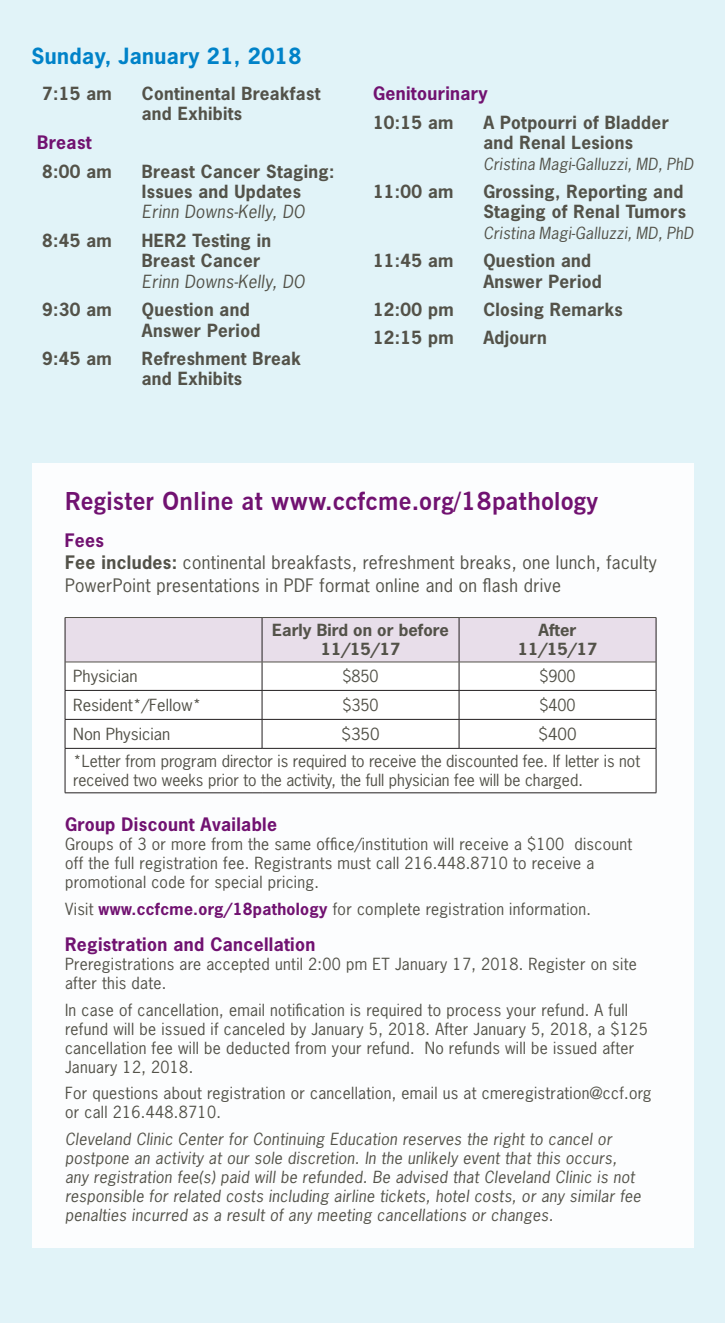
<style>
.page{position:relative;width:725px;height:1323px;background:#fff}
.page>*{position:absolute;margin:0;border:0;box-sizing:border-box;transform-origin:0 0}
.heading{font:700 24.5px "News Gothic BT";letter-spacing:.02em;color:#711271}
.Header-main{font:700 21px "News Gothic Std";letter-spacing:.02em;color:#0082c8}
.Copy-geninfo{font:17.5px/22.8px "News Gothic Std";letter-spacing:.02em;color:#535249}
.agenda-sessions{font:700 17.5px "News Gothic Std";letter-spacing:.02em;color:#711271}
.agenda-main{font:700 17.15px/20.5px "News Gothic Std";letter-spacing:.02em;color:#535249}
.agenda-speakers{font:italic 17.15px "News Gothic Std";letter-spacing:.02em;color:#535249}
.Copy-geninfo-2{font:15.75px/18.9px "News Gothic Std";letter-spacing:.02em;color:#535249}
.Copy-geninfo-3{font:italic 15.75px/18.9px "News Gothic Std";letter-spacing:.02em;color:#535249}
.Copy-geninfo-4{font:15.75px/18.9px "News Gothic Std";color:#535249}
.agenda-speakers-2{font:italic 15.75px "News Gothic Std";letter-spacing:.02em;color:#535249}
.t1{font:700 15.75px/18.9px "News Gothic Std";color:#535249;text-align:center;scale:1.05 1}
.Copy-geninfo-5{font:15.75px "News Gothic Std";color:#535249;scale:1.05 1}
.Copy-geninfo-6{font:15.75px "News Gothic Std";letter-spacing:.02em;color:#535249;scale:1.05 1}
.s1{font-weight:700}
.s2{font-weight:700;color:#711271}
</style>
<div class="page">
<div style="left:0;top:0;width:724px;height:1323px;background:#e1f3f8"></div>
<div style="left:32px;top:463px;width:661px;height:785px;background:#fff"></div>
<svg style="left:66px;top:792px;width:589px;height:1px"></svg>
<svg style="left:65px;top:618px;width:591px;height:130px"></svg>
<hr style="left:65px;top:749px;width:1px;height:44px;background:#231f20">
<hr style="left:655px;top:749px;width:1px;height:44px;background:#231f20">
<hr style="left:65px;top:690px;width:197px;height:1px;background:#231f20">
<hr style="left:262px;top:690px;width:197px;height:1px;background:#231f20">
<hr style="left:459px;top:690px;width:197px;height:1px;background:#231f20">
<hr style="left:65px;top:719px;width:197px;height:1px;background:#231f20">
<hr style="left:262px;top:719px;width:197px;height:1px;background:#231f20">
<hr style="left:459px;top:719px;width:197px;height:1px;background:#231f20">
<hr style="left:65px;top:748px;width:197px;height:1px;background:#231f20">
<hr style="left:262px;top:748px;width:197px;height:1px;background:#231f20">
<hr style="left:459px;top:748px;width:197px;height:1px;background:#231f20">
<hr style="left:65px;top:793px;width:197px;height:1px;background:#231f20">
<hr style="left:262px;top:793px;width:197px;height:1px;background:#231f20">
<hr style="left:459px;top:793px;width:197px;height:1px;background:#231f20">
<hr style="left:65px;top:617px;width:197px;height:1px;background:#535249">
<hr style="left:262px;top:617px;width:197px;height:1px;background:#535249">
<hr style="left:459px;top:617px;width:197px;height:1px;background:#535249">
<hr style="left:65px;top:662px;width:197px;height:1px;background:#535249">
<hr style="left:262px;top:662px;width:197px;height:1px;background:#535249">
<hr style="left:459px;top:662px;width:196px;height:1px;background:#535249">
<p class="Header-main" style="left:32px;top:42px;width:271px">Sunday, January 21, 2018</p>
<p class="agenda-main" style="left:42px;top:83px;width:71px">7:15 am</p>
<p class="agenda-main" style="left:142px;top:83px;width:180px">Continental Breakfast and Exhibits</p>
<p class="agenda-sessions" style="left:37px;top:131px;width:56px">Breast</p>
<p class="agenda-main" style="left:42px;top:161px;width:71px">8:00 am</p>
<p class="agenda-main" style="left:142px;top:161px;width:194px">Breast Cancer Staging:<br>Issues and Updates</p>
<p class="agenda-speakers" style="left:142px;top:201px;width:164px">Erinn Downs-Kelly, DO</p>
<p class="agenda-main" style="left:42px;top:230px;width:71px">8:45 am</p>
<p class="agenda-main" style="left:142px;top:230px;width:131px">HER2 Testing in<br>Breast Cancer</p>
<p class="agenda-speakers" style="left:142px;top:270px;width:164px">Erinn Downs-Kelly, DO</p>
<p class="agenda-main" style="left:42px;top:299px;width:71px">9:30 am</p>
<p class="agenda-main" style="left:142px;top:299px;width:120px">Question and<br>Answer Period</p>
<p class="agenda-main" style="left:42px;top:348px;width:71px">9:45 am</p>
<p class="agenda-main" style="left:142px;top:348px;width:160px">Refreshment Break and Exhibits</p>
<p class="agenda-sessions" style="left:373px;top:82px;width:116px">Genitourinary</p>
<p class="agenda-main" style="left:373px;top:112px;width:82px">10:15 am</p>
<p class="agenda-main" style="left:483px;top:112px;width:187px">A Potpourri of Bladder and Renal Lesions</p>
<p class="agenda-speakers-2" style="left:483px;top:154px;width:212px">Cristina Magi-Galluzzi, MD, PhD</p>
<p class="agenda-main" style="left:373px;top:181px;width:82px">11:00 am</p>
<p class="agenda-main" style="left:483px;top:181px;width:204px">Grossing, Reporting and<br>Staging of Renal Tumors</p>
<p class="agenda-speakers-2" style="left:483px;top:223px;width:212px">Cristina Magi-Galluzzi, MD, PhD</p>
<p class="agenda-main" style="left:373px;top:250px;width:82px">11:45 am</p>
<p class="agenda-main" style="left:483px;top:250px;width:120px">Question and<br>Answer Period</p>
<p class="agenda-main" style="left:373px;top:299px;width:82px">12:00 pm</p>
<p class="agenda-main" style="left:483px;top:299px;width:141px">Closing Remarks</p>
<p class="agenda-main" style="left:373px;top:327px;width:82px">12:15 pm</p>
<p class="agenda-main" style="left:483px;top:327px;width:65px">Adjourn</p>
<p class="heading" style="left:65px;top:486px;width:535px">Register Online at www.ccfcme.org/18pathology</p>
<p class="agenda-sessions" style="left:65px;top:529px;width:41px">Fees</p>
<p class="Copy-geninfo" style="left:65px;top:551px;width:593px"><span class="s1">Fee includes:</span> continental breakfasts, refreshment breaks, one lunch, faculty<br>PowerPoint presentations in PDF format online and on flash drive</p>
<p class="t1" style="left:272px;top:621px;width:170px">Early Bird on or before<br>11/15/17</p>
<p class="t1" style="left:517px;top:621px;width:77px">After<br>11/15/17</p>
<p class="Copy-geninfo-5" style="left:73px;top:666px;width:63px">Physician</p>
<p class="Copy-geninfo-2" style="left:342px;top:667px;width:38px">$850</p>
<p class="Copy-geninfo-2" style="left:539px;top:667px;width:38px">$900</p>
<p class="Copy-geninfo-5" style="left:73px;top:695px;width:123px">Resident*/Fellow*</p>
<p class="Copy-geninfo-2" style="left:342px;top:696px;width:38px">$350</p>
<p class="Copy-geninfo-2" style="left:539px;top:696px;width:38px">$400</p>
<p class="Copy-geninfo-5" style="left:73px;top:724px;width:94px">Non Physician</p>
<p class="Copy-geninfo-6" style="left:341px;top:724px;width:38px">$350</p>
<p class="Copy-geninfo-6" style="left:538px;top:724px;width:38px">$400</p>
<p class="Copy-geninfo-4" style="left:73px;top:752px;width:568px">*Letter from program director is required to receive the discounted fee. If letter is not received two weeks prior to the activity, the full physician fee will be charged.</p>
<p class="agenda-sessions" style="left:65px;top:813px;width:213px">Group Discount Available</p>
<p class="Copy-geninfo-2" style="left:65px;top:835px;width:568px">Groups of 3 or more from the same office/institution will receive a $100 discount off the full registration fee. Registrants must call 216.448.8710 to receive a promotional code for special pricing.</p>
<p class="Copy-geninfo-2" style="left:65px;top:899px;width:527px">Visit <span class="s2">www.ccfcme.org/18pathology</span> for complete registration information.</p>
<p class="agenda-sessions" style="left:65px;top:933px;width:252px">Registration and Cancellation</p>
<p class="Copy-geninfo-2" style="left:65px;top:955px;width:573px">Preregistrations are accepted until 2:00 pm ET January 17, 2018. Register on site after this date.</p>
<p class="Copy-geninfo-2" style="left:65px;top:1000px;width:584px">In case of cancellation, email notification is required to process your refund. A full refund will be issued if canceled by January 5, 2018. After January 5, 2018, a $125 cancellation fee will be deducted from your refund. No refunds will be issued after January 12, 2018.</p>
<p class="Copy-geninfo-2" style="left:65px;top:1084px;width:588px">For questions about registration or cancellation, email us at cmeregistration@ccf.org or call 216.448.8710.</p>
<p class="Copy-geninfo-3" style="left:65px;top:1130px;width:577px">Cleveland Clinic Center for Continuing Education reserves the right to cancel or postpone an activity at our sole discretion. In the unlikely event that this occurs, any registration fee(s) paid will be refunded. Be advised that Cleveland Clinic is not responsible for related costs including airline tickets, hotel costs, or any similar fee penalties incurred as a result of any meeting cancellations or changes.</p>
</div>
